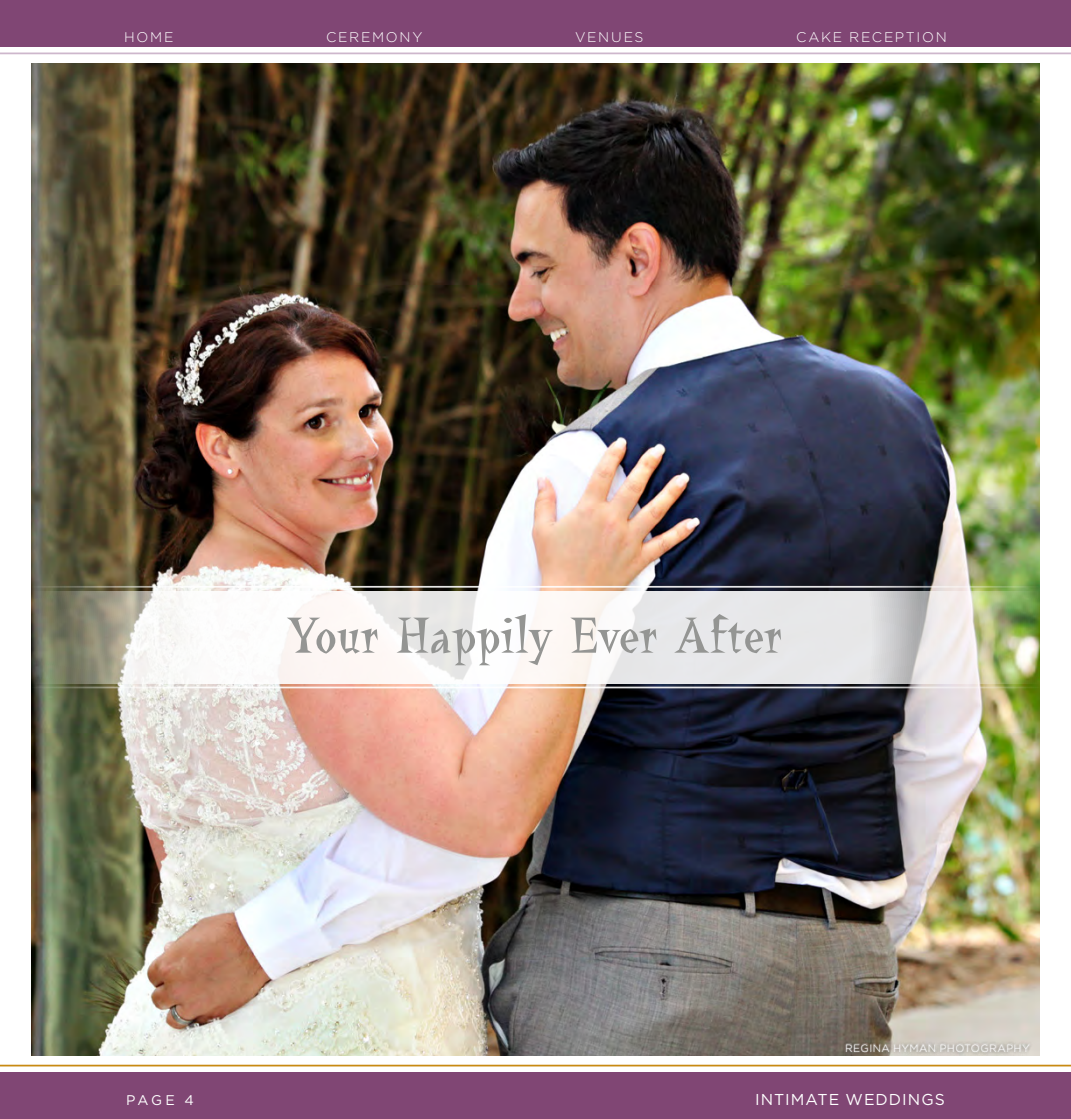
<style>
.page{position:relative;width:1071px;height:1119px;background:#fff}
.page>*{position:absolute;margin:0;border:0;box-sizing:border-box;transform-origin:0 0}
.Section_Intro_Title{font:52.5px "La Bamba Plain";color:#949593}
.t1{font:15.75px "Gotham";letter-spacing:.065em;color:#fff}
.t2{font:300 14px "Gotham";letter-spacing:.125em;color:#fff}
.t3{font:14px "Gotham";color:#fff}
.Photo_Credit{font:300 10.5px "Gotham";letter-spacing:.045em;color:#fff}
</style>
<div class="page">
<div style="left:0;top:1072px;width:1071px;height:46px;background:#804674"></div>
<div style="left:0;top:0;width:1071px;height:46px;background:#804674"></div>
<hr style="left:0;top:52px;width:1071px;height:2px;background:#cdb7cc">
<hr style="left:0;top:1064px;width:1071px;height:2px;background:#c88a12">
<img style="left:32px;top:63px;width:1008px;height:992px">
<svg style="left:32px;top:591px;width:1008px;height:92px"></svg>
<hr style="left:32px;top:586px;width:1008px;height:1px;background:#fff">
<hr style="left:32px;top:686px;width:1008px;height:2px;background:#fff">
<div style="left:842px;top:1040px;width:191px;height:15px;background:#000;opacity:.75"></div>
<div style="left:845px;top:1042px;width:186px;height:10px;background:#fff;opacity:.75"></div>
<p class="t2" style="left:124px;top:29px;width:51px">HOME</p>
<p class="t2" style="left:326px;top:29px;width:98px">CEREMONY</p>
<p class="t2" style="left:575px;top:29px;width:70px">VENUES</p>
<p class="t2" style="left:796px;top:29px;width:152px">CAKE RECEPTION</p>
<p class="Section_Intro_Title" style="left:287px;top:603px;width:497px">Your Happily Ever After</p>
<p class="Photo_Credit" style="left:845px;top:1041px;width:186px">REGINA HYMAN PHOTOGRAPHY</p>
<p class="t3" style="left:126px;top:1091px;width:70px">PAGE 4</p>
<p class="t1" style="left:755px;top:1089px;width:191px">INTIMATE WEDDINGS</p>
</div>
